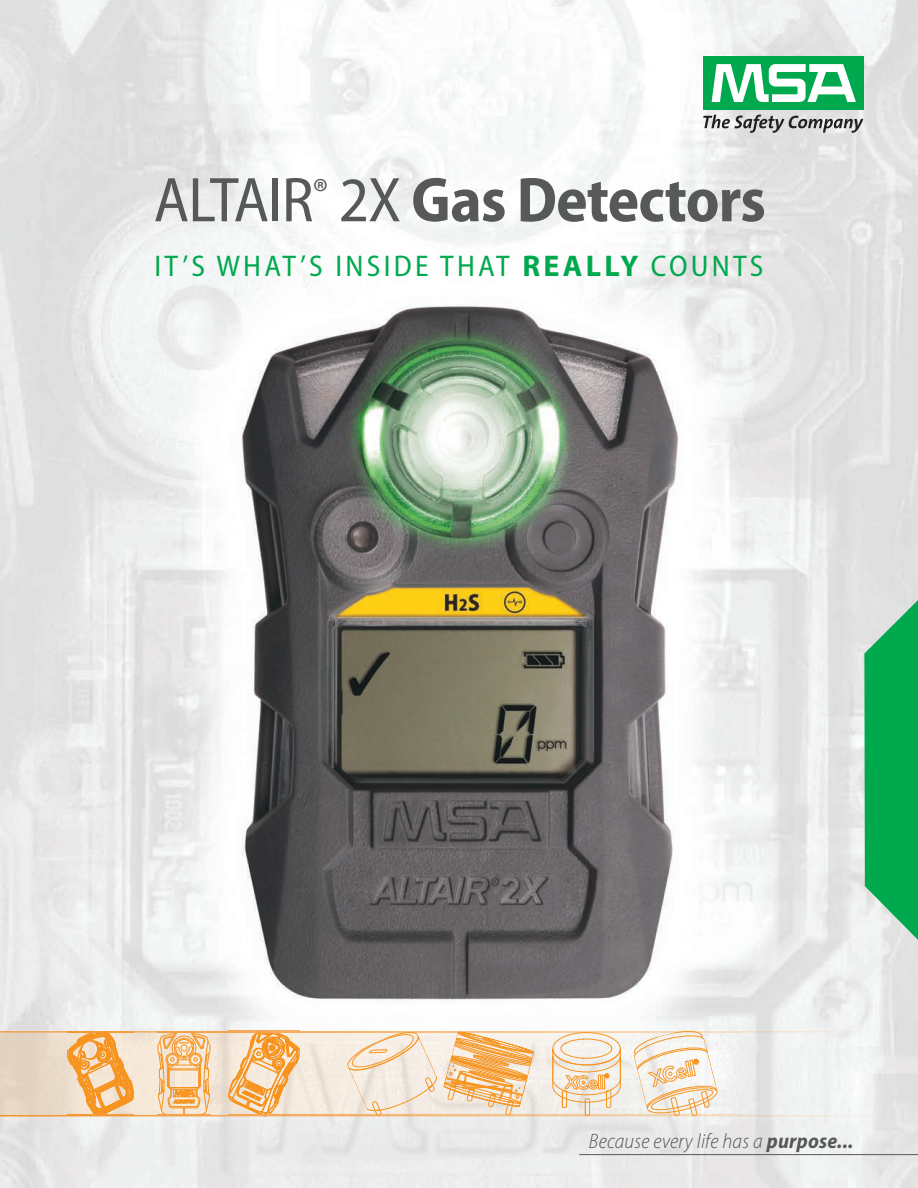
<style>
.page{position:relative;width:918px;height:1188px;background:#fff}
.page>*{position:absolute;margin:0;border:0;box-sizing:border-box;transform-origin:0 0}
.t1{font:700 semi-condensed 63.75px "Myriad Pro";letter-spacing:-.015em;color:#57585a}
.t2{font:semi-condensed 30px "Myriad Pro";letter-spacing:.11em;color:#00a94e}
.t3{font:italic 300 semi-condensed 21px "Myriad Pro";letter-spacing:.01em;color:#57585a}
.s1{font-weight:400}
.s2{font-weight:700;font-stretch:normal}
.s3{font-weight:700}
</style>
<div class="page">
<img style="left:0;top:0;width:918px;height:1188px">
<img style="left:0;top:1033px;width:741px;height:82px">
<div style="left:704px;top:56px;width:160px;height:54px;background:#00a94e"></div>
<svg style="left:712px;top:64px;width:144px;height:38px"></svg>
<svg style="left:703px;top:115px;width:160px;height:18px;background:#acabab"></svg>
<hr style="left:579px;top:1154px;width:339px;height:1px;background:#57585a">
<svg style="left:864px;top:557px;width:54px;height:425px;background:#4cbd80"></svg>
<svg style="left:68px;top:1033px;width:66px;height:82px;background:#f4be80"></svg>
<img style="left:0;top:1115px;width:895px;height:1px">
<img style="left:68px;top:1115px;width:66px;height:1px">
<img style="left:0;top:1031px;width:895px;height:2px">
<img style="left:299px;top:1031px;width:442px;height:2px">
<svg style="left:158px;top:1031px;width:141px;height:85px;background:#f3c997"></svg>
<img style="left:0;top:1032px;width:210px;height:1px">
<img style="left:158px;top:1031px;width:52px;height:1px">
<img style="left:68px;top:1032px;width:66px;height:1px">
<svg style="left:345px;top:1030px;width:92px;height:86px;background:#f4e3d0"></svg>
<svg style="left:443px;top:1031px;width:91px;height:84px;background:#f3c999"></svg>
<div style="left:553px;top:1033px;width:67px;height:32px;border:1px solid #bfbfbf;border-radius:50%"></div>
<div style="left:561px;top:1039px;width:51px;height:19px;border:1px solid #bfbfbf;border-radius:50%"></div>
<svg style="left:553px;top:1049px;width:67px;height:67px;background:#f1dcc3"></svg>
<svg style="left:634px;top:1030px;width:85px;height:86px"></svg>
<h1 class="t1" style="left:154px;top:177px;width:614px"><span class="s1">ALTAIR</span><sup>®</sup> <span class="s1">2X</span> Gas Detectors</h1>
<p class="t2" style="left:154px;top:255px;width:611px">IT’S WHAT’S INSIDE THAT <span class="s2">REALLY</span> COUNTS</p>
<p class="t3" style="left:589px;top:1133px;width:266px">Because every life has a <span class="s3">purpose...</span></p>
</div>
